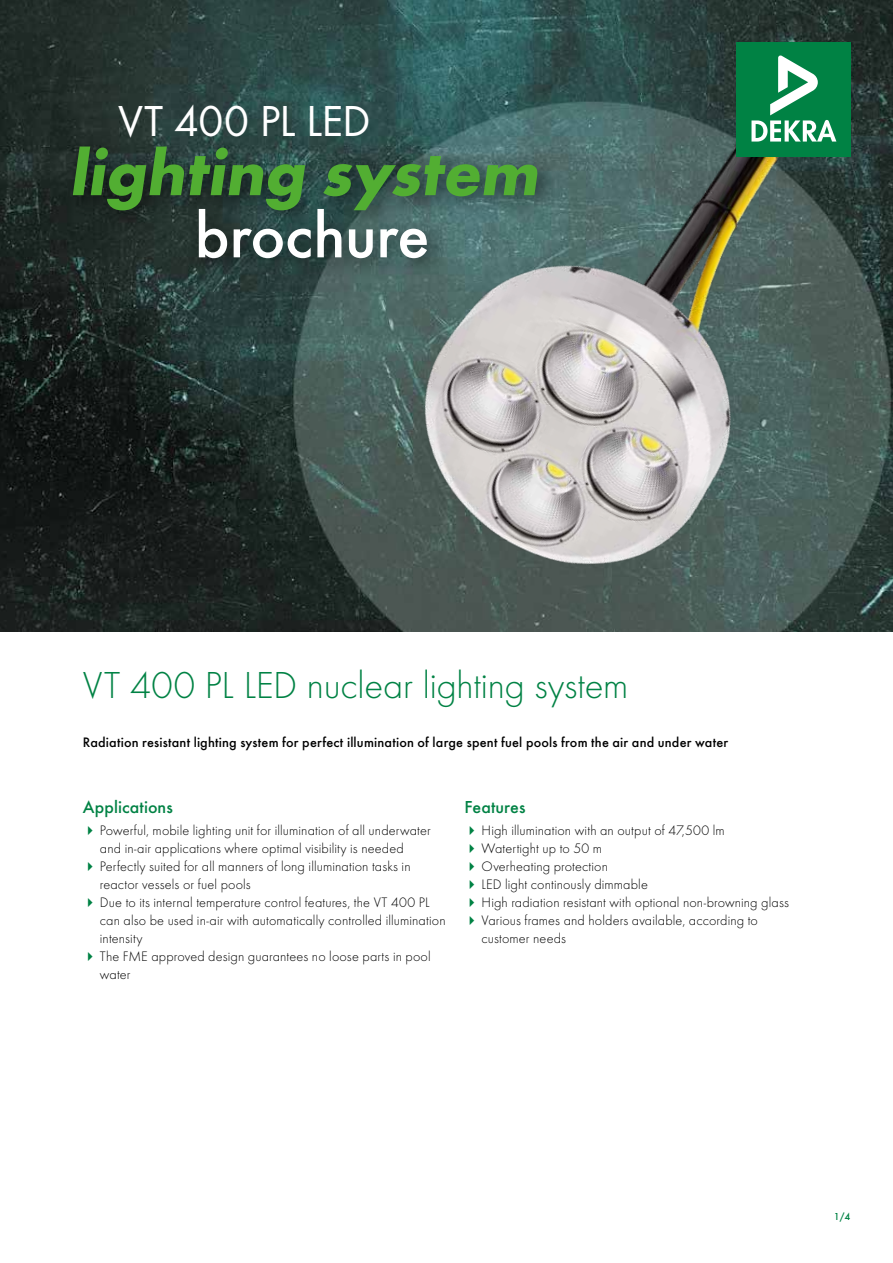
<style>
.page{position:relative;width:893px;height:1263px;background:#fff}
.page>*{position:absolute;margin:0;border:0;box-sizing:border-box;transform-origin:0 0}
.t1{font:700 66.3px "Futura";color:#52ae32}
.t2{font:500 66.3px "Futura";letter-spacing:-.01em;color:#fff}
.t3{font:45px "Futura Boo";letter-spacing:-.005em;color:#fff}
.t4{font:300 39px "Futura";letter-spacing:-.005em;color:#008244}
.t5{font:500 18px "Futura";letter-spacing:.005em;color:#008244}
.t6{font:300 14.25px/18px "Futura";letter-spacing:.01em;color:#000}
.t7{font:500 14.25px "Futura";letter-spacing:.015em;color:#000}
.t8{font:500 10.5px "Futura";color:#008244}
</style>
<div class="page">
<img style="left:0;top:0;width:893px;height:631px">
<img style="left:256px;top:34px;width:626px;height:574px">
<div style="left:736px;top:43px;width:114px;height:114px;background:#008244"></div>
<svg style="left:751px;top:55px;width:85px;height:87px"></svg>
<div style="left:63px;top:136px;width:496px;height:96px;background:#000;opacity:.55"></div>
<div style="left:188px;top:199px;width:261px;height:82px;background:#000;opacity:.55"></div>
<h2 class="t3" style="left:119px;top:90px;width:253px">VT 400 PL LED</h2>
<h1 class="t1" style="left:69px;top:124px;width:483px">lighting system</h1>
<h1 class="t2" style="left:195px;top:196px;width:236px">brochure</h1>
<h3 class="t4" style="left:83px;top:663px;width:547px">VT 400 PL LED nuclear lighting system</h3>
<p class="t7" style="left:83px;top:734px;width:647px">Radiation resistant lighting system for perfect illumination of large spent fuel pools from the air and under water</p>
<p class="t5" style="left:83px;top:796px;width:91px">Applications</p>
<p class="t6" style="left:100px;top:822px;width:347px">Powerful, mobile lighting unit for illumination of all underwater and in-air applications where optimal visibility is needed Perfectly suited for all manners of long illumination tasks in reactor vessels or fuel pools<br>Due to its internal temperature control features, the VT 400 PL can also be used in-air with automatically controlled illumination intensity<br>The FME approved design guarantees no loose parts in pool water</p>
<p class="t5" style="left:465px;top:796px;width:62px">Features</p>
<p class="t6" style="left:482px;top:822px;width:309px">High illumination with an output of 47,500 lm<br>Watertight up to 50 m<br>Overheating protection<br>LED light continously dimmable<br>High radiation resistant with optional non-browning glass Various frames and holders available, according to customer needs</p>
<p class="t8" style="left:834px;top:1210px;width:18px">1/4</p>
</div>
